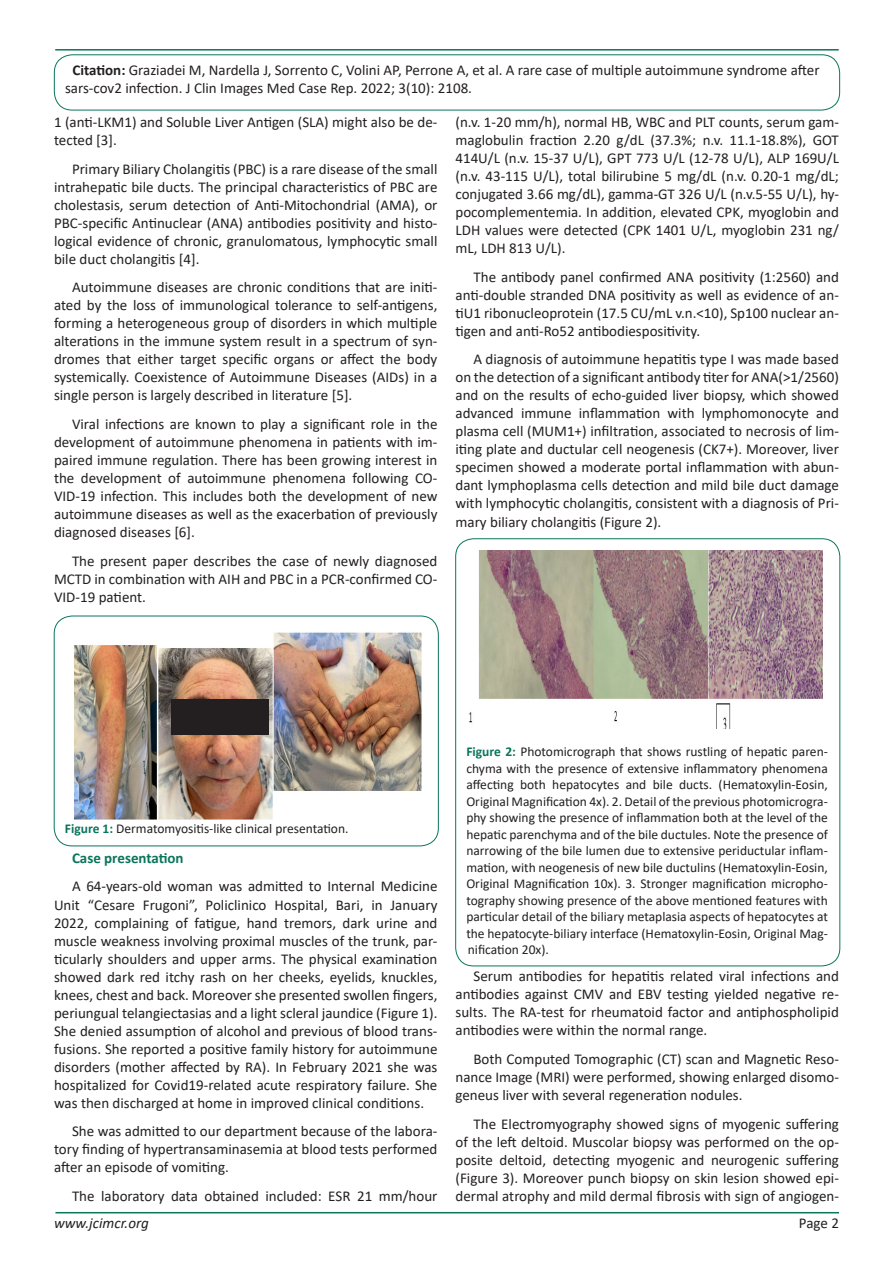
<style>
.page{position:relative;width:893px;height:1263px;background:#fff}
.page>*{position:absolute;margin:0;border:0;box-sizing:border-box;transform-origin:0 0}
.t1{font:15px/18px "Calibri";color:#231f20;text-align:justify}
.t2{font:700 15px "Calibri";color:#0a755b}
.t3{font:italic 15px "Calibri";color:#231f20}
.t4{font:13.5px/16.5px "Calibri";color:#231f20;text-align:justify}
.s1{font-weight:700}
.s2{font-weight:700;color:#0a755b}
</style>
<div class="page">
<hr style="left:55px;top:1212px;width:784px;height:1px;background:#0a755b">
<hr style="left:55px;top:49px;width:784px;height:2px;background:#0a755b">
<div style="left:54px;top:55px;width:786px;height:55px;border:1px solid #0a755b;border-radius:18px"></div>
<div style="left:54px;top:616px;width:385px;height:230px;border:1px solid #0a755b;border-radius:18px"></div>
<img style="left:74px;top:632px;width:347px;height:188px">
<img style="left:469px;top:550px;width:354px;height:178px">
<div style="left:171px;top:699px;width:98px;height:35px;background:#231f20"></div>
<p class="t1" style="left:65px;top:61px;width:756px;text-indent:8px"><span class="s1">Citation:</span> Graziadei M, Nardella J, Sorrento C, Volini AP, Perrone A, et al. A rare case of multiple autoimmune syndrome after sars-cov2 infection. J Clin Images Med Case Rep. 2022; 3(10): 2108.</p>
<p class="t1" style="left:54px;top:112px;width:385px">1 (anti-LKM1) and Soluble Liver Antigen (SLA) might also be de&shy;tected [3].</p>
<p class="t1" style="left:54px;top:159px;width:385px;text-indent:18px">Primary Biliary Cholangitis (PBC) is a rare disease of the small intrahepatic bile ducts. The principal characteristics of PBC are cholestasis, serum detection of Anti-Mitochondrial (AMA), or PBC-specific Antinuclear (ANA) antibodies positivity and histo&shy;logical evidence of chronic, granulomatous, lymphocytic small bile duct cholangitis [4].</p>
<p class="t1" style="left:54px;top:278px;width:385px;text-indent:18px">Autoimmune diseases are chronic conditions that are initi&shy;ated by the loss of immunological tolerance to self-antigens, forming a heterogeneous group of disorders in which multiple alterations in the immune system result in a spectrum of syn&shy;dromes that either target specific organs or affect the body systemically. Coexistence of Autoimmune Diseases (AIDs) in a single person is largely described in literature [5].</p>
<p class="t1" style="left:54px;top:415px;width:385px;text-indent:18px">Viral infections are known to play a significant role in the development of autoimmune phenomena in patients with im&shy;paired immune regulation. There has been growing interest in the development of autoimmune phenomena following CO-VID-19 infection. This includes both the development of new autoimmune diseases as well as the exacerbation of previously diagnosed diseases [6].</p>
<p class="t1" style="left:54px;top:552px;width:385px;text-indent:18px">The present paper describes the case of newly diagnosed MCTD in combination with AIH and PBC in a PCR-confirmed CO-VID-19 patient.</p>
<p class="t1" style="left:455px;top:112px;width:385px">(n.v. 1-20 mm/h), normal HB, WBC and PLT counts, serum gam&shy;maglobulin fraction 2.20 g/dL (37.3%; n.v. 11.1-18.8%), GOT 414U/L (n.v. 15-37 U/L), GPT 773 U/L (12-78 U/L), ALP 169U/L (n.v. 43-115 U/L), total bilirubine 5 mg/dL (n.v. 0.20-1 mg/dL; conjugated 3.66 mg/dL), gamma-GT 326 U/L (n.v.5-55 U/L), hy&shy;pocomplementemia. In addition, elevated CPK, myoglobin and LDH values were detected (CPK 1401 U/L, myoglobin 231 ng/ mL, LDH 813 U/L).</p>
<p class="t1" style="left:455px;top:267px;width:385px;text-indent:18px">The antibody panel confirmed ANA positivity (1:2560) and anti-double stranded DNA positivity as well as evidence of an&shy;tiU1 ribonucleoprotein (17.5 CU/mL v.n.&lt;10), Sp100 nuclear an&shy;tigen and anti-Ro52 antibodiespositivity.</p>
<p class="t1" style="left:455px;top:350px;width:385px;text-indent:18px">A diagnosis of autoimmune hepatitis type I was made based on the detection of a significant antibody titer for ANA(&gt;1/2560) and on the results of echo-guided liver biopsy, which showed advanced immune inflammation with lymphomonocyte and plasma cell (MUM1+) infiltration, associated to necrosis of lim&shy;iting plate and ductular cell neogenesis (CK7+). Moreover, liver specimen showed a moderate portal inflammation with abun&shy;dant lymphoplasma cells detection and mild bile duct damage with lymphocytic cholangitis, consistent with a diagnosis of Pri&shy;mary biliary cholangitis (Figure 2).</p>
<p class="t4" style="left:65px;top:820px;width:285px"><span class="s2">Figure 1:</span> Dermatomyositis-like clinical presentation.</p>
<p class="t2" style="left:72px;top:847px;width:113px">Case presentation</p>
<p class="t1" style="left:54px;top:877px;width:385px;text-indent:18px">A 64-years-old woman was admitted to Internal Medicine Unit “Cesare Frugoni”, Policlinico Hospital, Bari, in January 2022, complaining of fatigue, hand tremors, dark urine and muscle weakness involving proximal muscles of the trunk, par&shy;ticularly shoulders and upper arms. The physical examination showed dark red itchy rash on her cheeks, eyelids, knuckles, knees, chest and back. Moreover she presented swollen fingers, periungual telangiectasias and a light scleral jaundice (Figure 1).<br>She denied assumption of alcohol and previous of blood trans&shy;fusions. She reported a positive family history for autoimmune disorders (mother affected by RA). In February 2021 she was hospitalized for Covid19-related acute respiratory failure. She was then discharged at home in improved clinical conditions.</p>
<p class="t1" style="left:54px;top:1122px;width:385px;text-indent:18px">She was admitted to our department because of the labora&shy;tory finding of hypertransaminasemia at blood tests performed after an episode of vomiting.</p>
<p class="t1" style="left:72px;top:1187px;width:367px">The laboratory data obtained included: ESR 21 mm/hour</p>
<p class="t4" style="left:466px;top:743px;width:363px"><span class="s2">Figure 2:</span> Photomicrograph that shows rustling of hepatic paren&shy;chyma with the presence of extensive inflammatory phenomena affecting both hepatocytes and bile ducts. (Hematoxylin-Eosin, Original Magnification 4x). 2. Detail of the previous photomicrogra&shy;phy showing the presence of inflammation both at the level of the hepatic parenchyma and of the bile ductules. Note the presence of narrowing of the bile lumen due to extensive periductular inflam&shy;mation, with neogenesis of new bile ductulins (Hematoxylin-Eosin, Original Magnification 10x). 3. Stronger magnification micropho&shy;tography showing presence of the above mentioned features with particular detail of the biliary metaplasia aspects of hepatocytes at the hepatocyte-biliary interface (Hematoxylin-Eosin, Original Mag&shy;nification 20x).</p>
<p class="t1" style="left:455px;top:967px;width:385px;text-indent:18px">Serum antibodies for hepatitis related viral infections and antibodies against CMV and EBV testing yielded negative re&shy;sults. The RA-test for rheumatoid factor and antiphospholipid antibodies were within the normal range.</p>
<p class="t1" style="left:455px;top:1050px;width:385px;text-indent:18px">Both Computed Tomographic (CT) scan and Magnetic Reso&shy;nance Image (MRI) were performed, showing enlarged disomo&shy;geneus liver with several regeneration nodules.</p>
<p class="t1" style="left:455px;top:1114px;width:385px;text-indent:18px">The Electromyography showed signs of myogenic suffering of the left deltoid. Muscolar biopsy was performed on the op&shy;posite deltoid, detecting myogenic and neurogenic suffering (Figure 3). Moreover punch biopsy on skin lesion showed epi&shy;dermal atrophy and mild dermal fibrosis with sign of angiogen-</p>
<p class="t3" style="left:54px;top:1212px;width:96px">www.jcimcr.org</p>
<p class="t1" style="left:799px;top:1213px;width:42px">Page 2</p>
</div>
